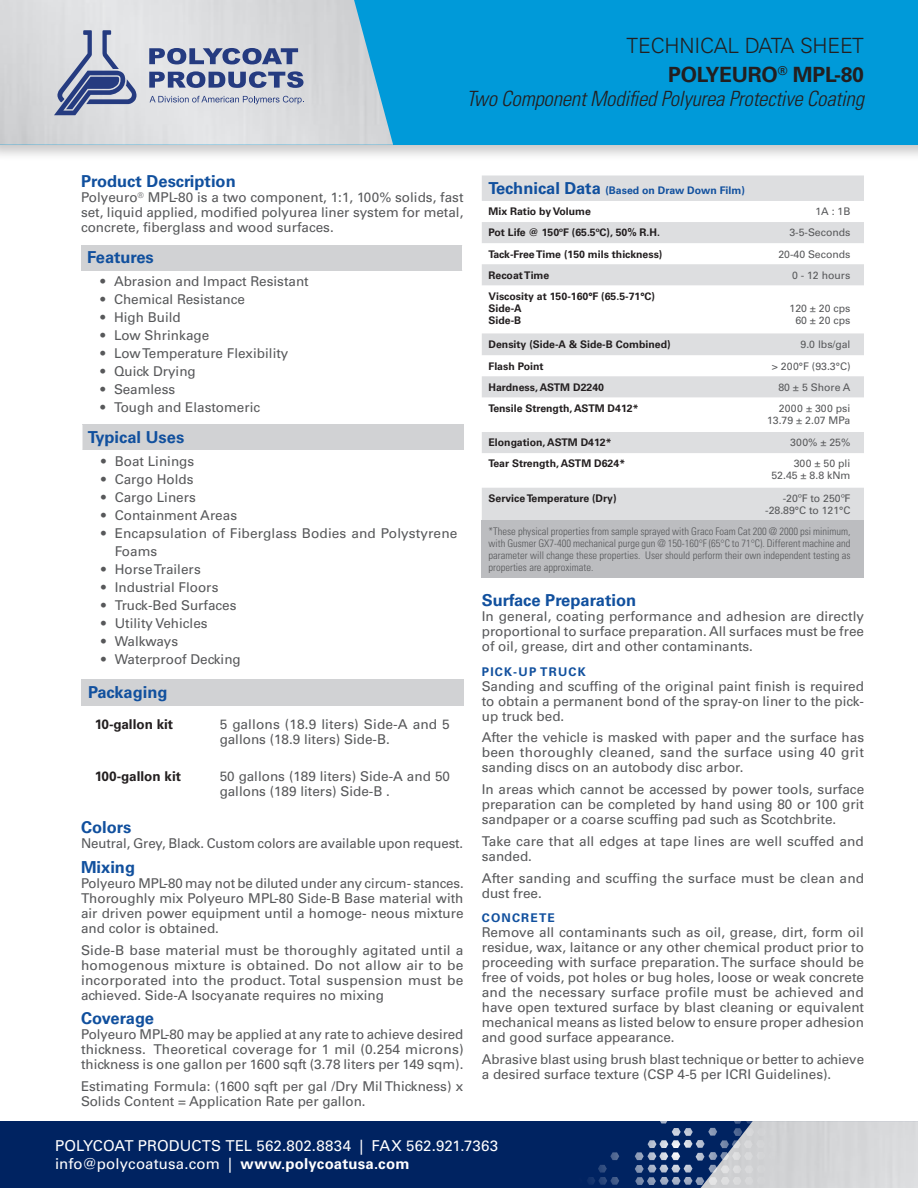
<style>
.page{position:relative;width:918px;height:1188px;background:#fff}
.page>*{position:absolute;margin:0;border:0;box-sizing:border-box;transform-origin:0 0}
.t1{font:italic 300 condensed 21px "Univers LT Std";letter-spacing:-.01em;color:#231f20}
.t2{font:300 21px/28.5px "Univers LT Std";letter-spacing:-.01em;color:#231f20;text-align:right}
.t3{font:700 16.5px "Univers LT Std";color:#11509e}
.t4{font:700 16.5px "Univers LT Std";letter-spacing:-.02em;color:#11509e}
.t5{font:15px/18px "Univers LT Std";letter-spacing:.01em;color:#fff}
.Body{font:13.5px/15px "Univers LT Std";color:#57585a;text-align:justify}
.TD_Column_2{font:13.5px/15px "Univers LT Std";color:#57585a}
.TD_Bold{font:700 13.5px "Univers LT Std";color:#231f20}
.SubHeader{font:700 12px "Univers LT Std";letter-spacing:.1em;color:#11509e}
.TD_Bold-2{font:700 10.5px "Univers LT Std";color:#231f20}
.Body-2{font:300 condensed 10.5px/12px "Univers LT Std";color:#57585a;text-align:justify}
.TD_Column_2-2{font:10.5px "Univers LT Std";color:#57585a}
.t6{font:700 10.5px "Univers LT Std";color:#11509e}
.s1{font-weight:700}
.s2{font-size:16.5px}
</style>
<div class="page">
<div style="left:0;top:0;width:918px;height:162px;background:#231f20;opacity:.25"></div>
<div style="left:0;top:0;width:918px;height:145px;background:#009ad9"></div>
<img style="left:0;top:0;width:393px;height:145px">
<svg style="left:54px;top:30px;width:82px;height:85px;background:#a4abc2"></svg>
<svg style="left:149px;top:71px;width:155px;height:17px;background:#7885ab"></svg>
<svg style="left:149px;top:48px;width:149px;height:16px;background:#7885ab"></svg>
<svg style="left:150px;top:96px;width:154px;height:8px"></svg>
<div style="left:0;top:1121px;width:918px;height:67px;background:#002361"></div>
<div style="left:700px;top:1121px;width:218px;height:67px;background:#d5d6d8"></div>
<svg style="left:587px;top:1152px;width:32px;height:33px"></svg>
<svg style="left:635px;top:1121px;width:144px;height:64px"></svg>
<div style="left:81px;top:245px;width:382px;height:25px;background:#d1d2d4"></div>
<hr style="left:462px;top:245px;width:2px;height:25px;background:#fff">
<div style="left:82px;top:425px;width:382px;height:25px;background:#d1d2d4"></div>
<div style="left:81px;top:679px;width:383px;height:27px;background:#d1d2d4"></div>
<svg style="left:482px;top:176px;width:382px;height:345px"></svg>
<div style="left:482px;top:521px;width:382px;height:57px;background:#bcbdc0"></div>
<h1 class="t2" style="left:627px;top:32px;width:239px">TECHNICAL DATA SHEET<br><span class="s1">POLYEURO</span><sup>®</sup> <span class="s1">MPL-80</span></h1>
<h1 class="t1" style="left:466px;top:86px;width:399px">Two Component Modified Polyurea Protective Coating</h1>
<p class="t3" style="left:81px;top:172px;width:156px">Product Description</p>
<p class="Body" style="left:81px;top:190px;width:384px">Polyeuro<sup>®</sup> MPL-80 is a two component, 1:1, 100% solids, fast set, liquid applied, modified polyurea liner system for metal, concrete, fiberglass and wood surfaces.</p>
<p class="t3" style="left:87px;top:248px;width:68px">Features</p>
<p class="Body" style="left:100px;top:274px;width:210px">• Abrasion and Impact Resistant</p>
<p class="Body" style="left:100px;top:292px;width:146px">• Chemical Resistance</p>
<p class="Body" style="left:100px;top:310px;width:82px">• High Build</p>
<p class="Body" style="left:100px;top:328px;width:110px">• Low Shrinkage</p>
<p class="Body" style="left:100px;top:346px;width:189px">• Low Temperature Flexibility</p>
<p class="Body" style="left:100px;top:364px;width:97px">• Quick Drying</p>
<p class="Body" style="left:100px;top:382px;width:76px">• Seamless</p>
<p class="Body" style="left:100px;top:400px;width:161px">• Tough and Elastomeric</p>
<p class="t3" style="left:88px;top:427px;width:98px">Typical Uses</p>
<p class="Body" style="left:101px;top:453px;width:95px">• Boat Linings</p>
<p class="Body" style="left:101px;top:471px;width:94px">• Cargo Holds</p>
<p class="Body" style="left:101px;top:489px;width:96px">• Cargo Liners</p>
<p class="Body" style="left:101px;top:507px;width:137px">• Containment Areas</p>
<p class="Body" style="left:115px;top:524px;width:344px;line-height:18px;text-indent:-14px">• Encapsulation of Fiberglass Bodies and Polystyrene<br>Foams</p>
<p class="Body" style="left:101px;top:561px;width:101px">• Horse Trailers</p>
<p class="Body" style="left:101px;top:579px;width:119px">• Industrial Floors</p>
<p class="Body" style="left:101px;top:597px;width:137px">• Truck-Bed Surfaces</p>
<p class="Body" style="left:101px;top:615px;width:108px">• Utility Vehicles</p>
<p class="Body" style="left:101px;top:633px;width:79px">• Walkways</p>
<p class="Body" style="left:101px;top:651px;width:141px">• Waterproof Decking</p>
<p class="t3" style="left:88px;top:683px;width:81px">Packaging</p>
<p class="TD_Bold" style="left:95px;top:717px;width:80px">10-gallon kit</p>
<p class="TD_Column_2" style="left:220px;top:717px;width:232px">5 gallons (18.9 liters) Side-A and 5 gallons (18.9 liters) Side-B.</p>
<p class="TD_Bold" style="left:95px;top:768px;width:88px">100-gallon kit</p>
<p class="TD_Column_2" style="left:220px;top:769px;width:232px">50 gallons (189 liters) Side-A and 50 gallons (189 liters) Side-B .</p>
<p class="t3" style="left:81px;top:818px;width:52px">Colors</p>
<p class="Body" style="left:81px;top:836px;width:384px">Neutral, Grey, Black. Custom colors are available upon request.</p>
<p class="t3" style="left:81px;top:857px;width:56px">Mixing</p>
<p class="Body" style="left:81px;top:876px;width:384px">Polyeuro MPL-80 may not be diluted under any circum- stances.<br>Thoroughly mix Polyeuro MPL-80 Side-B Base material with air driven power equipment until a homoge- neous mixture and color is obtained.</p>
<p class="Body" style="left:81px;top:942px;width:384px">Side-B base material must be thoroughly agitated until a homogenous mixture is obtained. Do not allow air to be incorporated into the product. Total suspension must be achieved. Side-A Isocyanate requires no mixing</p>
<p class="t4" style="left:81px;top:1009px;width:74px">Coverage</p>
<p class="Body" style="left:81px;top:1027px;width:384px">Polyeuro MPL-80 may be applied at any rate to achieve desired thickness. Theoretical coverage for 1 mil (0.254 microns) thickness is one gallon per 1600 sqft (3.78 liters per 149 sqm).</p>
<p class="Body" style="left:81px;top:1079px;width:384px">Estimating Formula: (1600 sqft per gal /Dry Mil Thickness) x<br>Solids Content = Application Rate per gallon.</p>
<p class="t6" style="left:489px;top:184px;width:258px"><span class="s2">Technical Data</span> (Based on Draw Down Film)</p>
<p class="TD_Bold-2" style="left:489px;top:205px;width:104px">Mix Ratio by Volume</p>
<p class="TD_Column_2-2" style="left:815px;top:205px;width:37px">1A : 1B</p>
<p class="TD_Bold-2" style="left:489px;top:227px;width:173px">Pot Life @ 150ºF (65.5ºC), 50% R.H.</p>
<p class="TD_Column_2-2" style="left:789px;top:226px;width:63px">3-5-Seconds</p>
<p class="TD_Bold-2" style="left:489px;top:248px;width:175px">Tack-Free Time (150 mils thickness)</p>
<p class="TD_Column_2-2" style="left:778px;top:248px;width:74px">20-40 Seconds</p>
<p class="TD_Bold-2" style="left:489px;top:269px;width:62px">Recoat Time</p>
<p class="TD_Column_2-2" style="left:792px;top:269px;width:60px">0 - 12 hours</p>
<p class="TD_Bold-2" style="left:489px;top:290px;width:168px">Viscosity at 150-160°F (65.5-71°C)</p>
<p class="TD_Bold-2" style="left:489px;top:302px;width:35px">Side-A</p>
<p class="TD_Bold-2" style="left:489px;top:314px;width:34px">Side-B</p>
<p class="TD_Column_2-2" style="left:790px;top:302px;width:62px">120 ± 20 cps</p>
<p class="TD_Column_2-2" style="left:795px;top:314px;width:57px">60 ± 20 cps</p>
<p class="TD_Bold-2" style="left:489px;top:338px;width:184px">Density (Side-A &amp; Side-B Combined)</p>
<p class="TD_Column_2-2" style="left:801px;top:338px;width:51px">9.0 lbs/gal</p>
<p class="TD_Bold-2" style="left:489px;top:360px;width:57px">Flash Point</p>
<p class="TD_Column_2-2" style="left:772px;top:360px;width:80px">&gt; 200°F (93.3°C)</p>
<p class="TD_Bold-2" style="left:489px;top:381px;width:117px">Hardness, ASTM D2240</p>
<p class="TD_Column_2-2" style="left:778px;top:381px;width:74px">80 ± 5 Shore A</p>
<p class="TD_Bold-2" style="left:489px;top:402px;width:152px">Tensile Strength, ASTM D412*</p>
<p class="TD_Column_2-2" style="left:779px;top:402px;width:73px">2000 ± 300 psi</p>
<p class="TD_Column_2-2" style="left:767px;top:414px;width:85px">13.79 ± 2.07 MPa</p>
<p class="TD_Bold-2" style="left:489px;top:437px;width:125px">Elongation, ASTM D412*</p>
<p class="TD_Column_2-2" style="left:790px;top:436px;width:62px">300% ± 25%</p>
<p class="TD_Bold-2" style="left:489px;top:458px;width:138px">Tear Strength, ASTM D624*</p>
<p class="TD_Column_2-2" style="left:794px;top:458px;width:58px">300 ± 50 pli</p>
<p class="TD_Column_2-2" style="left:771px;top:470px;width:81px">52.45 ± 8.8 kNm</p>
<p class="TD_Bold-2" style="left:489px;top:492px;width:130px">Service Temperature (Dry)</p>
<p class="TD_Column_2-2" style="left:783px;top:492px;width:69px">-20ºF to 250ºF</p>
<p class="TD_Column_2-2" style="left:765px;top:504px;width:87px">-28.89°C to 121°C</p>
<p class="Body-2" style="left:489px;top:525px;width:363px">*These physical properties from sample sprayed with Graco Foam Cat 200 @ 2000 psi minimum, with Gusmer GX7-400 mechanical purge gun @ 150-160°F (65°C to 71°C). Different machine and parameter will change these properties. User should perform their own independent testing as properties are approximate.</p>
<p class="t3" style="left:482px;top:590px;width:156px">Surface Preparation</p>
<p class="Body" style="left:482px;top:609px;width:384px">In general, coating performance and adhesion are directly proportional to surface preparation. All surfaces must be free of oil, grease, dirt and other contaminants.</p>
<p class="SubHeader" style="left:482px;top:664px;width:105px">PICK-UP TRUCK</p>
<p class="Body" style="left:482px;top:678px;width:384px">Sanding and scuffing of the original paint finish is required to obtain a permanent bond of the spray-on liner to the pick&shy;up truck bed.</p>
<p class="Body" style="left:482px;top:730px;width:384px">After the vehicle is masked with paper and the surface has been thoroughly cleaned, sand the surface using 40 grit sanding discs on an autobody disc arbor.</p>
<p class="Body" style="left:482px;top:782px;width:384px">In areas which cannot be accessed by power tools, surface preparation can be completed by hand using 80 or 100 grit sandpaper or a coarse scuffing pad such as Scotchbrite.</p>
<p class="Body" style="left:482px;top:834px;width:384px">Take care that all edges at tape lines are well scuffed and sanded.</p>
<p class="Body" style="left:482px;top:870px;width:384px">After sanding and scuffing the surface must be clean and dust free.</p>
<p class="SubHeader" style="left:482px;top:911px;width:75px">CONCRETE</p>
<p class="Body" style="left:482px;top:925px;width:384px">Remove all contaminants such as oil, grease, dirt, form oil residue, wax, laitance or any other chemical product prior to proceeding with surface preparation. The surface should be free of voids, pot holes or bug holes, loose or weak concrete and the necessary surface profile must be achieved and have open textured surface by blast cleaning or equivalent mechanical means as listed below to ensure proper adhesion and good surface appearance.</p>
<p class="Body" style="left:482px;top:1052px;width:384px">Abrasive blast using brush blast technique or better to achieve a desired surface texture (CSP 4-5 per ICRI Guidelines).</p>
<p class="t5" style="left:55px;top:1137px;width:445px">POLYCOAT PRODUCTS TEL 562.802.8834 | FAX 562.921.7363 info@polycoatusa.com | <span class="s1">www.polycoatusa.com</span></p>
</div>
